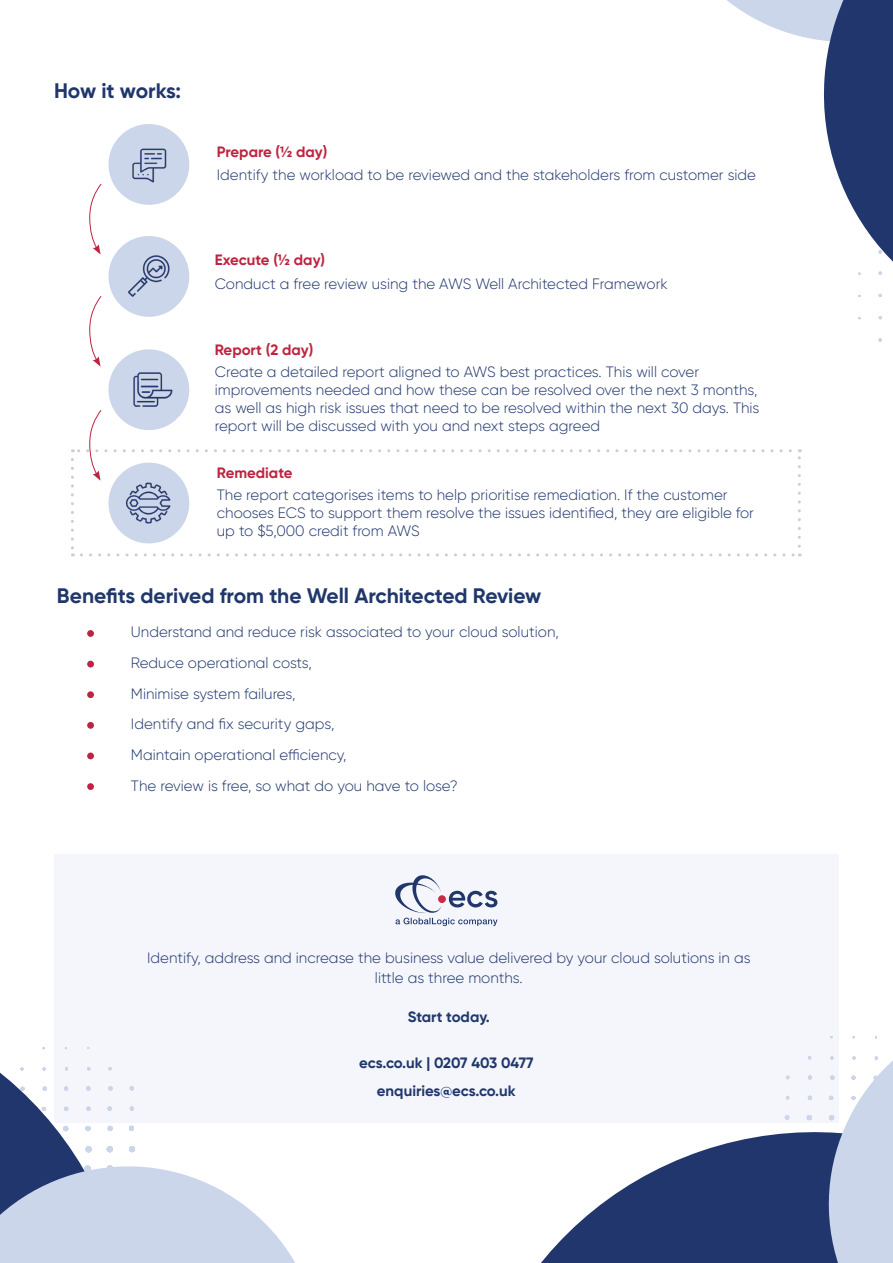
<style>
.page{position:relative;width:893px;height:1263px;background:#fff}
.page>*{position:absolute;margin:0;border:0;box-sizing:border-box;transform-origin:0 0}
.t1{font:700 21px "Gilroy";color:#20376b}
.t2{font:700 21px "Gilroy";color:#20366d}
.t3{font:300 15px/18px "Gilroy";color:#20366d}
.t4{font:300 15px/19.5px "Gilroy";color:#20376b;text-align:center}
.t5{font:700 15px "Gilroy";color:#bd2440}
.t6{font:700 15px "Gilroy";letter-spacing:-.005em;color:#20376b}
.t7{font:700 15px "Gilroy";color:#20366d}
</style>
<div class="page">
<svg style="left:727px;top:0;width:166px;height:342px"></svg>
<div style="left:108px;top:124px;width:81px;height:81px;background:#cbd6eb;border-radius:50%"></div>
<div style="left:108px;top:349px;width:81px;height:81px;background:#cbd6eb;border-radius:50%"></div>
<div style="left:108px;top:236px;width:81px;height:81px;background:#cbd6eb;border-radius:50%"></div>
<img style="left:128px;top:255px;width:42px;height:42px">
<img style="left:133px;top:372px;width:40px;height:35px">
<img style="left:132px;top:148px;width:35px;height:35px">
<svg style="left:89px;top:184px;width:13px;height:70px"></svg>
<svg style="left:89px;top:296px;width:13px;height:71px"></svg>
<svg style="left:71px;top:409px;width:730px;height:147px"></svg>
<div style="left:87px;top:630px;width:7px;height:7px;background:#bd2441;border-radius:50%"></div>
<div style="left:87px;top:752px;width:7px;height:7px;background:#bd2441;border-radius:50%"></div>
<div style="left:87px;top:661px;width:7px;height:6px;background:#bd2441;border-radius:50%"></div>
<div style="left:87px;top:691px;width:7px;height:7px;background:#bd2441;border-radius:50%"></div>
<div style="left:87px;top:722px;width:7px;height:7px;background:#bd2441;border-radius:50%"></div>
<div style="left:87px;top:783px;width:7px;height:7px;background:#bd2441;border-radius:50%"></div>
<div style="left:54px;top:854px;width:785px;height:269px;background:#f4f6fb"></div>
<svg style="left:395px;top:875px;width:102px;height:51px"></svg>
<svg style="left:0;top:1047px;width:295px;height:216px"></svg>
<svg style="left:541px;top:1133px;width:243px;height:130px;fill:#20366d"></svg>
<svg style="left:784px;top:1036px;width:109px;height:227px"></svg>
<p class="t2" style="left:54px;top:78px;width:129px">How it works:</p>
<p class="t5" style="left:217px;top:142px;width:112px">Prepare (½ day)</p>
<p class="t3" style="left:217px;top:166px;width:541px">Identify the workload to be reviewed and the stakeholders from customer side</p>
<p class="t5" style="left:215px;top:251px;width:112px">Execute (½ day)</p>
<p class="t3" style="left:215px;top:274px;width:454px">Conduct a free review using the AWS Well Architected Framework</p>
<p class="t5" style="left:215px;top:340px;width:100px">Report (2 day)</p>
<p class="t3" style="left:215px;top:363px;width:546px">Create a detailed report aligned to AWS best practices. This will cover improvements needed and how these can be resolved over the next 3 months, as well as high risk issues that need to be resolved within the next 30 days. This report will be discussed with you and next steps agreed</p>
<p class="t5" style="left:217px;top:463px;width:77px">Remediate</p>
<p class="t3" style="left:217px;top:486px;width:539px">The report categorises items to help prioritise remediation. If the customer chooses ECS to support them resolve the issues identified, they are eligible for up to $5,000 credit from AWS</p>
<p class="t1" style="left:57px;top:582px;width:486px">Benefits derived from the Well Architected Review</p>
<p class="t4" style="left:131px;top:622px;width:429px">Understand and reduce risk associated to your cloud solution,</p>
<p class="t4" style="left:131px;top:653px;width:182px">Reduce operational costs,</p>
<p class="t4" style="left:131px;top:683px;width:166px">Minimise system failures,</p>
<p class="t4" style="left:131px;top:714px;width:205px">Identify and fix security gaps,</p>
<p class="t4" style="left:131px;top:745px;width:217px">Maintain operational efficiency,</p>
<p class="t4" style="left:131px;top:776px;width:328px">The review is free, so what do you have to lose?</p>
<p class="t4" style="left:147px;top:948px;width:605px">Identify, address and increase the business value delivered by your cloud solutions in as little as three months.</p>
<p class="t6" style="left:408px;top:1007px;width:84px">Start today.</p>
<p class="t6" style="left:359px;top:1053px;width:176px">ecs.co.uk | 0207 403 0477</p>
<p class="t7" style="left:377px;top:1081px;width:140px">enquiries@ecs.co.uk</p>
</div>
